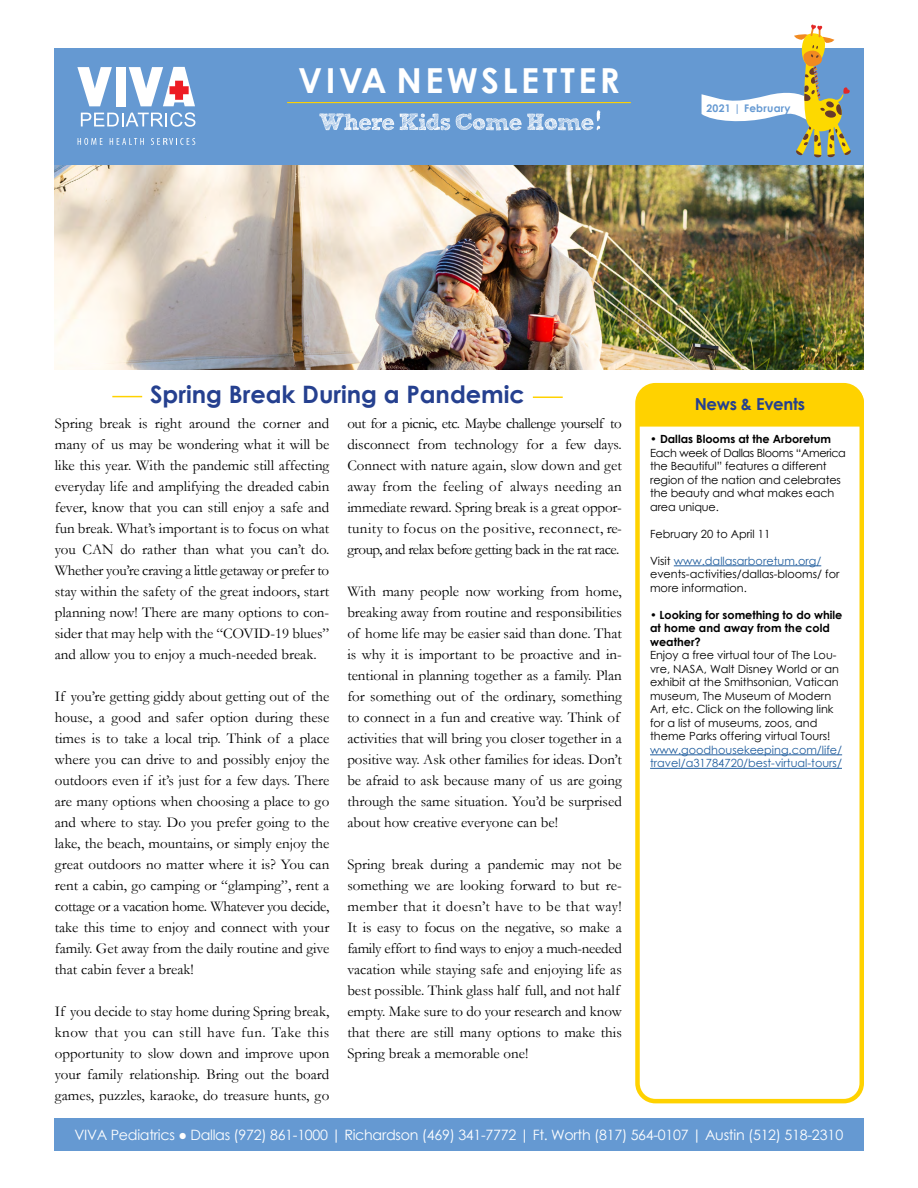
<style>
.page{position:relative;width:918px;height:1188px;background:#fff}
.page>*{position:absolute;margin:0;border:0;box-sizing:border-box;transform-origin:0 0}
.t1{font:700 34.5px "Century Gothic";letter-spacing:.1em;color:#fff}
.t2{font:700 24px "Century Gothic";color:#25408f}
.t3{font:700 16.5px "Century Gothic";letter-spacing:-.02em;color:#25408f}
.t4{font:15px/21px "Garamond";color:#000;text-align:justify}
.t5{font:14.25px "Century Gothic";letter-spacing:-.02em;color:#fff}
.t6{font:11.25px/13.5px "Century Gothic";color:#000}
.t7{font:700 11.25px/13.5px "Century Gothic";color:#000}
.t8{font:11.25px/13.5px "Century Gothic";color:#215e9e}
.t9{font:700 10.5px "Century Gothic";letter-spacing:.025em;color:#6599d2}
.s1{color:#215e9e}
</style>
<div class="page">
<img style="left:55px;top:165px;width:809px;height:205px">
<div style="left:635px;top:383px;width:229px;height:720px;border:4px solid #ffd200;border-radius:18px"></div>
<div style="left:54px;top:1118px;width:810px;height:32px;background:#6599d2"></div>
<div style="left:54px;top:48px;width:810px;height:117px;background:#6599d2"></div>
<hr style="left:674px;top:566px;width:147px;height:1px;background:#215e9e">
<hr style="left:650px;top:755px;width:192px;height:1px;background:#215e9e">
<hr style="left:650px;top:768px;width:192px;height:1px;background:#215e9e">
<hr style="left:287px;top:102px;width:344px;height:1px;background:#ffd200">
<svg style="left:81px;top:112px;width:114px;height:15px"></svg>
<svg style="left:77px;top:67px;width:35px;height:39px"></svg>
<div style="left:116px;top:67px;width:10px;height:39px;background:#fff"></div>
<svg style="left:129px;top:67px;width:66px;height:39px"></svg>
<svg style="left:78px;top:138px;width:25px;height:7px"></svg>
<svg style="left:110px;top:138px;width:34px;height:7px"></svg>
<svg style="left:151px;top:138px;width:44px;height:7px"></svg>
<svg style="left:320px;top:110px;width:280px;height:20px"></svg>
<div style="left:639px;top:385px;width:225px;height:42px;background:#ffd200"></div>
<svg style="left:702px;top:25px;width:149px;height:133px"></svg>
<hr style="left:112px;top:396px;width:30px;height:1px;background:#ffd200">
<hr style="left:533px;top:397px;width:30px;height:1px;background:#ffd200">
<h1 class="t1" style="left:298px;top:54px;width:323px">VIVA NEWSLETTER</h1>
<p class="t9" style="left:706px;top:101px;width:86px">2021 | February</p>
<h2 class="t2" style="left:150px;top:376px;width:376px">Spring Break During a Pandemic</h2>
<p class="t4" style="left:55px;top:413px;width:276px">Spring break is right around the corner and many of us may be wondering what it will be like this year. With the pandemic still affecting everyday life and amplifying the dreaded cabin fever, know that you can still enjoy a safe and fun break. What’s important is to focus on what you CAN do rather than what you can’t do.<br>Whether you’re craving a little getaway or prefer to stay within the safety of the great indoors, start planning now! There are many options to con&shy;sider that may help with the “COVID-19 blues” and allow you to enjoy a much-needed break.</p>
<p class="t4" style="left:55px;top:686px;width:276px">If you’re getting giddy about getting out of the house, a good and safer option during these times is to take a local trip. Think of a place where you can drive to and possibly enjoy the outdoors even if it’s just for a few days. There are many options when choosing a place to go and where to stay. Do you prefer going to the lake, the beach, mountains, or simply enjoy the great outdoors no matter where it is? You can rent a cabin, go camping or “glamping”, rent a cottage or a vacation home. Whatever you decide, take this time to enjoy and connect with your family. Get away from the daily routine and give that cabin fever a break!</p>
<p class="t4" style="left:55px;top:1001px;width:276px">If you decide to stay home during Spring break, know that you can still have fun. Take this opportunity to slow down and improve upon your family relationship. Bring out the board games, puzzles, karaoke, do treasure hunts, go</p>
<p class="t4" style="left:347px;top:413px;width:276px">out for a picnic, etc. Maybe challenge yourself to disconnect from technology for a few days.<br>Connect with nature again, slow down and get away from the feeling of always needing an immediate reward. Spring break is a great oppor&shy;tunity to focus on the positive, reconnect, re&shy;group, and relax before getting back in the rat race.</p>
<p class="t4" style="left:347px;top:581px;width:276px;text-align:left">With many people now working from home, breaking away from routine and responsibilities of home life may be easier said than done. That is why it is important to be proactive and in&shy;tentional in planning together as a family. Plan for something out of the ordinary, something to connect in a fun and creative way. Think of activities that will bring you closer together in a positive way. Ask other families for ideas. Don’t be afraid to ask because many of us are going through the same situation. You’d be surprised about how creative everyone can be!</p>
<p class="t4" style="left:347px;top:854px;width:276px;text-align:left">Spring break during a pandemic may not be something we are looking forward to but re&shy;member that it doesn’t have to be that way!<br>It is easy to focus on the negative, so make a family effort to find ways to enjoy a much-needed vacation while staying safe and enjoying life as best possible. Think glass half full, and not half empty. Make sure to do your research and know that there are still many options to make this Spring break a memorable one!</p>
<p class="t3" style="left:695px;top:391px;width:112px">News &amp; Events</p>
<p class="t7" style="left:650px;top:432px;width:182px">• Dallas Blooms at the Arboretum</p>
<p class="t6" style="left:650px;top:446px;width:197px">Each week of Dallas Blooms “America the Beautiful” features a different region of the nation and celebrates the beauty and what makes each area unique.</p>
<p class="t6" style="left:650px;top:527px;width:122px">February 20 to April 11</p>
<p class="t6" style="left:650px;top:554px;width:191px">Visit <span class="s1">www.dallasarboretum.org/ </span>events-activities/dallas-blooms/ for more information.</p>
<p class="t7" style="left:650px;top:607px;width:194px">• Looking for something to do while at home and away from the cold weather?</p>
<p class="t6" style="left:650px;top:648px;width:190px">Enjoy a free virtual tour of The Lou&shy;vre, NASA, Walt Disney World or an exhibit at the Smithsonian, Vatican museum, The Museum of Modern Art, etc. Click on the following link for a list of museums, zoos, and theme Parks offering virtual Tours!</p>
<p class="t8" style="left:650px;top:743px;width:194px">www.goodhousekeeping.com/life/ travel/a31784720/best-virtual-tours/</p>
<p class="t5" style="left:75px;top:1125px;width:770px">VIVA Pediatrics ● Dallas (972) 861-1000 | Richardson (469) 341-7772 | Ft. Worth (817) 564-0107 | Austin (512) 518-2310</p>
</div>
